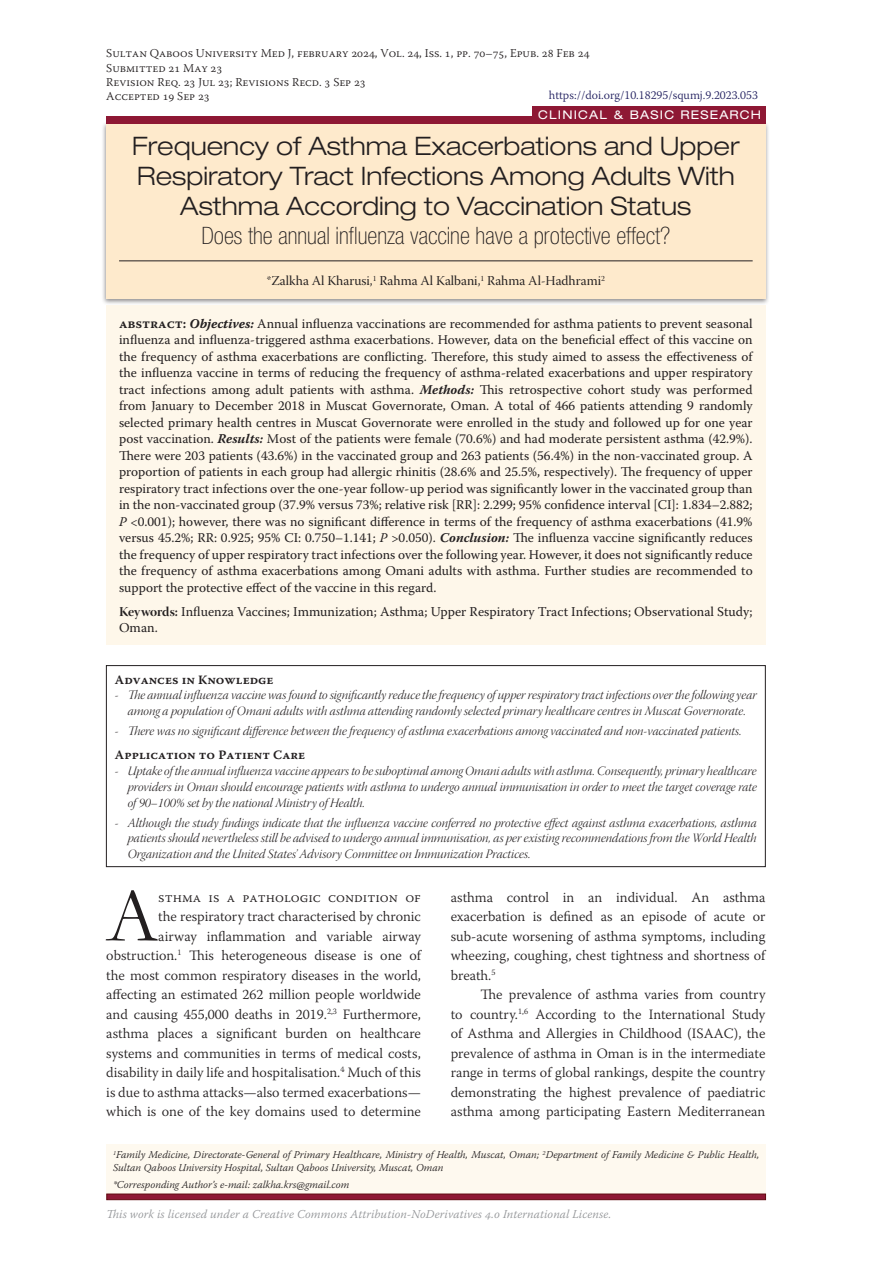
<style>
.page{position:relative;width:893px;height:1263px;background:#fff}
.page>*{position:absolute;margin:0;border:0;box-sizing:border-box;transform-origin:0 0}
.Text_Para_1_Drop{font:76.8px "Garamond";color:#231f20}
.Manuscript_Title{font:300 expanded 25.5px/30px "Helvetica Neue LT Pro";color:#231f20;text-align:center}
.Manuscript_SubTitle_-_NEW{font:100 condensed 24px "Helvetica Neue LT Pro";color:#231f20}
.Text_Para_1_Drop-2{font:300 14.25px/19.5px "Warnock Pro";color:#231f20;text-align:right}
.Text_Para_2{font:300 14.25px/19.5px "Warnock Pro";color:#231f20;text-align:justify}
.Tables{font:13.5px/15.8px "Warnock Pro";color:#231f20}
.Manuscript_Authors_-_NEW{font:13.5px "Warnock Pro Subh";color:#231f20}
.Abstract_Text{font:13.35px/16.5px "Warnock Pro";color:#231f20;text-align:justify}
.Advance_Knowledge_Points{font:12.75px/15.8px "Warnock Pro Light It Disp";color:#231f20;text-align:justify}
.Advances_KnowledgeHeading{font:12.75px "Warnock Pro Semibold Capt";color:#231f20}
.Top_Grey_Box_Header{font:300 12px "Warnock Pro";color:#231f20}
.Coverpage_Smallprint{font:italic 300 12px "Warnock Pro";letter-spacing:.01em;color:#939598}
.Top_Grey_Box_Header-2{font:300 12px "Warnock Pro";color:#201e5e}
.Field{font:expanded 12px "Helvetica Neue LT Pro";letter-spacing:.1em;color:#fff}
.Author_Address{font:italic 300 10.5px/12.6px "Warnock Pro";color:#231f20}
.s1{font-family:"Warnock Pro Semibold Capt";font-size:13.5px}
.s2{font-family:"Warnock Pro Bold It Capt"}
.s3{font-weight:700;font-style:italic}
.s4{font-style:italic}
.s5{font-family:"Warnock Pro Bold Disp"}
</style>
<div class="page">
<div style="left:107px;top:1144px;width:659px;height:50px;background:#fef9ef"></div>
<div style="left:102px;top:121px;width:668px;height:184px;background:#231f20;opacity:.5"></div>
<div style="left:106px;top:123px;width:659px;height:176px;background:#feeacc"></div>
<hr style="left:119px;top:261px;width:634px;height:1px;background:#231f20">
<svg style="left:107px;top:1194px;width:659px;height:6px;fill:#8e1834"></svg>
<div style="left:106px;top:116px;width:659px;height:7px;background:#8e1834"></div>
<div style="left:532px;top:106px;width:233px;height:17px;background:#8e1834"></div>
<div style="left:106px;top:305px;width:659px;height:339px;background:#fef7ea"></div>
<div style="left:106px;top:665px;width:659px;height:202px;border:1px solid #231f20"></div>
<p class="Top_Grey_Box_Header" style="left:106px;top:46px;width:485px">Sultan Qaboos University Med J, february 2024, Vol. 24, Iss. 1, pp. 70–75, Epub. 28 Feb 24</p>
<p class="Top_Grey_Box_Header" style="left:106px;top:60px;width:118px">Submitted 21 May 23</p>
<p class="Top_Grey_Box_Header" style="left:106px;top:75px;width:261px">Revision Req. 23 Jul 23; Revisions Recd. 3 Sep 23</p>
<p class="Top_Grey_Box_Header" style="left:106px;top:89px;width:105px">Accepted 19 Sep 23</p>
<p class="Top_Grey_Box_Header-2" style="left:549px;top:88px;width:210px">https://doi.org/10.18295/squmj.9.2023.053</p>
<p class="Field" style="left:538px;top:108px;width:225px">CLINICAL &amp; BASIC RESEARCH</p>
<p class="Manuscript_Title" style="left:132px;top:131px;width:609px">Frequency of Asthma Exacerbations and Upper<br>Respiratory Tract Infections Among Adults With<br>Asthma According to Vaccination Status</p>
<p class="Manuscript_SubTitle_-_NEW" style="left:201px;top:222px;width:470px">Does the annual influenza vaccine have a protective effect?</p>
<p class="Manuscript_Authors_-_NEW" style="left:267px;top:273px;width:340px">*Zalkha Al Kharusi,<sup>1</sup> Rahma Al Kalbani,<sup>1</sup> Rahma Al-Hadhrami<sup>2</sup></p>
<p class="Abstract_Text" style="left:119px;top:315px;width:635px"><span class="s1">abstract:</span> <span class="s2">Objectives:</span> Annual influenza vaccinations are recommended for asthma patients to prevent seasonal influenza and influenza-triggered asthma exacerbations. However, data on the beneficial effect of this vaccine on the frequency of asthma exacerbations are conflicting. Therefore, this study aimed to assess the effectiveness of the influenza vaccine in terms of reducing the frequency of asthma-related exacerbations and upper respiratory tract infections among adult patients with asthma. <span class="s3">Methods:</span> This retrospective cohort study was performed from January to December 2018 in Muscat Governorate, Oman. A total of 466 patients attending 9 randomly selected primary health centres in Muscat Governorate were enrolled in the study and followed up for one year post vaccination. <span class="s3">Results:</span> Most of the patients were female (70.6%) and had moderate persistent asthma (42.9%).<br>There were 203 patients (43.6%) in the vaccinated group and 263 patients (56.4%) in the non-vaccinated group. A proportion of patients in each group had allergic rhinitis (28.6% and 25.5%, respectively). The frequency of upper respiratory tract infections over the one-year follow-up period was significantly lower in the vaccinated group than in the non-vaccinated group (37.9% versus 73%; relative risk [RR]: 2.299; 95% confidence interval [CI]: 1.834–2.882; <span class="s4">P</span> &lt;0.001); however, there was no significant difference in terms of the frequency of asthma exacerbations (41.9% versus 45.2%; RR: 0.925; 95% CI: 0.750–1.141; <span class="s4">P</span> &gt;0.050). <span class="s3">Conclusion:</span> The influenza vaccine significantly reduces the frequency of upper respiratory tract infections over the following year. However, it does not significantly reduce the frequency of asthma exacerbations among Omani adults with asthma. Further studies are recommended to support the protective effect of the vaccine in this regard.</p>
<p class="Tables" style="left:119px;top:603px;width:635px"><span class="s5">Keywords:</span> Influenza Vaccines; Immunization; Asthma; Upper Respiratory Tract Infections; Observational Study;<br>Oman.</p>
<p class="Advances_KnowledgeHeading" style="left:115px;top:672px;width:160px">Advances in Knowledge</p>
<p class="Advance_Knowledge_Points" style="left:115px;top:688px;width:643px;text-align:center">- The annual influenza vaccine was found to significantly reduce the frequency of upper respiratory tract infections over the following year among a population of Omani adults with asthma attending randomly selected primary healthcare centres in Muscat Governorate.</p>
<p class="Advance_Knowledge_Points" style="left:115px;top:724px;width:628px">- There was no significant difference between the frequency of asthma exacerbations among vaccinated and non-vaccinated patients.</p>
<p class="Advances_KnowledgeHeading" style="left:115px;top:747px;width:192px">Application to Patient Care</p>
<p class="Advance_Knowledge_Points" style="left:128px;top:764px;width:631px;text-indent:-13px">- Uptake of the annual influenza vaccine appears to be suboptimal among Omani adults with asthma. Consequently, primary healthcare providers in Oman should encourage patients with asthma to undergo annual immunisation in order to meet the target coverage rate of 90–100% set by the national Ministry of Health.</p>
<p class="Advance_Knowledge_Points" style="left:128px;top:816px;width:631px;text-indent:-13px">- Although the study findings indicate that the influenza vaccine conferred no protective effect against asthma exacerbations, asthma patients should nevertheless still be advised to undergo annual immunisation, as per existing recommendations from the World Health Organization and the United States’ Advisory Committee on Immunization Practices.</p>
<p class="Text_Para_1_Drop" style="left:106px;top:865px;width:53px">A</p>
<p class="Text_Para_1_Drop-2" style="left:106px;top:887px;width:317px">sthma is a pathologic condition of<br>the respiratory tract characterised by chronic<br>airway inflammation and variable airway obstruction.<sup>1</sup> This heterogeneous disease is one of the most common respiratory diseases in the world, affecting an estimated 262 million people worldwide and causing 455,000 deaths in 2019.<sup>2,3</sup> Furthermore, asthma places a significant burden on healthcare systems and communities in terms of medical costs, disability in daily life and hospitalisation.<sup>4</sup> Much of this is due to asthma attacks—also termed exacerbations— which is one of the key domains used to determine</p>
<p class="Text_Para_1_Drop-2" style="left:451px;top:887px;width:317px;text-align:justify">asthma control in an individual. An asthma exacerbation is defined as an episode of acute or sub-acute worsening of asthma symptoms, including wheezing, coughing, chest tightness and shortness of breath.<sup>5</sup></p>
<p class="Text_Para_2" style="left:451px;top:984px;width:316px;text-indent:30px">The prevalence of asthma varies from country to country.<sup>1,6</sup> According to the International Study of Asthma and Allergies in Childhood (ISAAC), the prevalence of asthma in Oman is in the intermediate range in terms of global rankings, despite the country demonstrating the highest prevalence of paediatric asthma among participating Eastern Mediterranean</p>
<p class="Author_Address" style="left:113px;top:1148px;width:648px"><sup>1</sup>Family Medicine, Directorate-General of Primary Healthcare, Ministry of Health, Muscat, Oman; <sup>2</sup>Department of Family Medicine &amp; Public Health,<br>Sultan Qaboos University Hospital, Sultan Qaboos University, Muscat, Oman</p>
<p class="Author_Address" style="left:113px;top:1178px;width:238px">*Corresponding Author’s e-mail: zalkha.krs@gmail.com</p>
<p class="Coverpage_Smallprint" style="left:106px;top:1206px;width:506px">This work is licensed under a Creative Commons Attribution-NoDerivatives 4.0 International License.</p>
</div>
